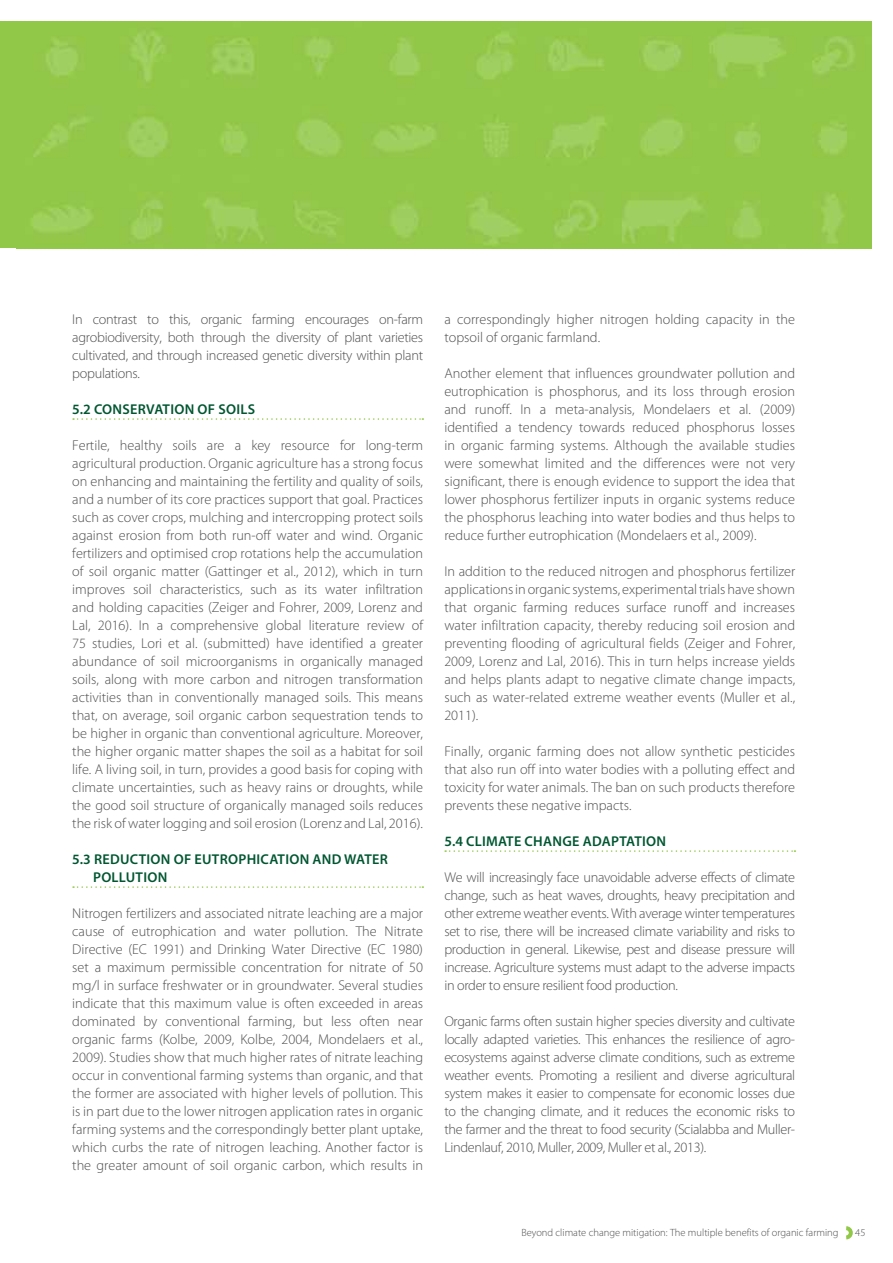
<style>
.page{position:relative;width:893px;height:1263px;background:#fff}
.page>*{position:absolute;margin:0;border:0;box-sizing:border-box;transform-origin:0 0}
.t1{font:300 14.25px/18px "Myriad Pro";color:#4d4d4f;text-align:justify}
.t2{font:600 14.25px/18px "Myriad Pro";letter-spacing:.02em;color:#005631}
.t3{font:300 10.5px "Myriad Pro";color:#4d4d4f}
</style>
<div class="page">
<svg style="left:846px;top:1226px;width:7px;height:14px"></svg>
<svg style="left:445px;top:850px;width:350px;height:2px"></svg>
<svg style="left:73px;top:418px;width:350px;height:2px"></svg>
<svg style="left:73px;top:886px;width:350px;height:2px"></svg>
<img style="left:17px;top:21px;width:855px;height:227px">
<p class="t1" style="left:72px;top:310px;width:352px">In contrast to this, organic farming encourages on-farm agrobiodiversity, both through the diversity of plant varieties cultivated, and through increased genetic diversity within plant populations.</p>
<p class="t2" style="left:72px;top:400px;width:184px">5.2 CONSERVATION OF SOILS</p>
<p class="t1" style="left:72px;top:436px;width:352px">Fertile, healthy soils are a key resource for long-term agricultural production. Organic agriculture has a strong focus on enhancing and maintaining the fertility and quality of soils, and a number of its core practices support that goal. Practices such as cover crops, mulching and intercropping protect soils against erosion from both run-off water and wind. Organic fertilizers and optimised crop rotations help the accumulation of soil organic matter (Gattinger et al., 2012), which in turn improves soil characteristics, such as its water infiltration and holding capacities (Zeiger and Fohrer, 2009, Lorenz and Lal, 2016). In a comprehensive global literature review of 75 studies, Lori et al. (submitted) have identified a greater abundance of soil microorganisms in organically managed soils, along with more carbon and nitrogen transformation activities than in conventionally managed soils. This means that, on average, soil organic carbon sequestration tends to be higher in organic than conventional agriculture. Moreover, the higher organic matter shapes the soil as a habitat for soil life. A living soil, in turn, provides a good basis for coping with climate uncertainties, such as heavy rains or droughts, while the good soil structure of organically managed soils reduces the risk of water logging and soil erosion (Lorenz and Lal, 2016).</p>
<p class="t2" style="left:93px;top:850px;width:296px;text-indent:-21px">5.3 REDUCTION OF EUTROPHICATION AND WATER<br>POLLUTION</p>
<p class="t1" style="left:72px;top:904px;width:352px">Nitrogen fertilizers and associated nitrate leaching are a major cause of eutrophication and water pollution. The Nitrate Directive (EC 1991) and Drinking Water Directive (EC 1980) set a maximum permissible concentration for nitrate of 50 mg/l in surface freshwater or in groundwater. Several studies indicate that this maximum value is often exceeded in areas dominated by conventional farming, but less often near organic farms (Kolbe, 2009, Kolbe, 2004, Mondelaers et al., 2009). Studies show that much higher rates of nitrate leaching occur in conventional farming systems than organic, and that the former are associated with higher levels of pollution. This is in part due to the lower nitrogen application rates in organic farming systems and the correspondingly better plant uptake, which curbs the rate of nitrogen leaching. Another factor is the greater amount of soil organic carbon, which results in</p>
<p class="t1" style="left:444px;top:310px;width:352px">a correspondingly higher nitrogen holding capacity in the topsoil of organic farmland.</p>
<p class="t1" style="left:444px;top:364px;width:352px">Another element that influences groundwater pollution and eutrophication is phosphorus, and its loss through erosion and runoff. In a meta-analysis, Mondelaers et al. (2009) identified a tendency towards reduced phosphorus losses in organic farming systems. Although the available studies were somewhat limited and the differences were not very significant, there is enough evidence to support the idea that lower phosphorus fertilizer inputs in organic systems reduce the phosphorus leaching into water bodies and thus helps to reduce further eutrophication (Mondelaers et al., 2009).</p>
<p class="t1" style="left:444px;top:562px;width:352px">In addition to the reduced nitrogen and phosphorus fertilizer applications in organic systems, experimental trials have shown that organic farming reduces surface runoff and increases water infiltration capacity, thereby reducing soil erosion and preventing flooding of agricultural fields (Zeiger and Fohrer, 2009, Lorenz and Lal, 2016). This in turn helps increase yields and helps plants adapt to negative climate change impacts, such as water-related extreme weather events (Muller et al., 2011).</p>
<p class="t1" style="left:444px;top:742px;width:352px">Finally, organic farming does not allow synthetic pesticides that also run off into water bodies with a polluting effect and toxicity for water animals. The ban on such products therefore prevents these negative impacts.</p>
<p class="t2" style="left:444px;top:832px;width:223px">5.4 CLIMATE CHANGE ADAPTATION</p>
<p class="t1" style="left:444px;top:868px;width:352px">We will increasingly face unavoidable adverse effects of climate change, such as heat waves, droughts, heavy precipitation and other extreme weather events. With average winter temperatures set to rise, there will be increased climate variability and risks to production in general. Likewise, pest and disease pressure will increase. Agriculture systems must adapt to the adverse impacts in order to ensure resilient food production.</p>
<p class="t1" style="left:444px;top:1012px;width:352px">Organic farms often sustain higher species diversity and cultivate locally adapted varieties. This enhances the resilience of agro&shy;ecosystems against adverse climate conditions, such as extreme weather events. Promoting a resilient and diverse agricultural system makes it easier to compensate for economic losses due to the changing climate, and it reduces the economic risks to the farmer and the threat to food security (Scialabba and Muller-Lindenlauf, 2010, Muller, 2009, Muller et al., 2013).</p>
<p class="t3" style="left:521px;top:1226px;width:319px">Beyond climate change mitigation: The multiple benefits of organic farming</p>
<p class="t3" style="left:855px;top:1226px;width:12px">45</p>
</div>
